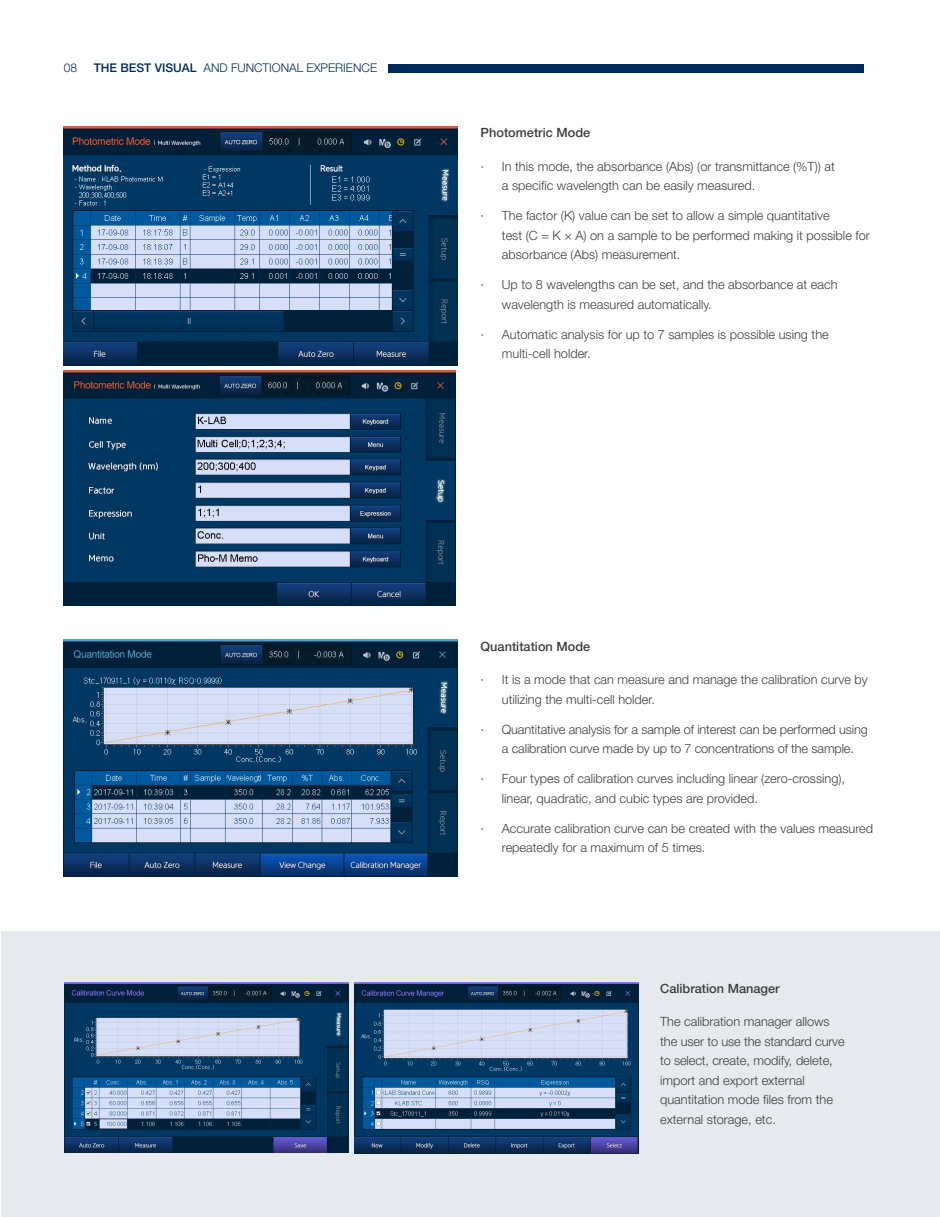
<style>
.page{position:relative;width:940px;height:1217px;background:#fff}
.page>*{position:absolute;margin:0;border:0;box-sizing:border-box;transform-origin:0 0}
.t1{font:300 12.75px "Helvetica Neue LT Std";color:#3e3e3f}
.t2{font:500 12.75px "Helvetica Neue LT Std";color:#3e3e3f}
.t3{font:300 12px "Helvetica Neue LT Std";color:#002b5a}
.s1{font-weight:500}
</style>
<div class="page">
<div style="left:2px;top:931px;width:938px;height:285px;background:#e6e9ee"></div>
<img style="left:64px;top:127px;width:393px;height:238px">
<img style="left:64px;top:639px;width:393px;height:236px">
<img style="left:65px;top:982px;width:284px;height:170px">
<img style="left:355px;top:982px;width:284px;height:170px">
<img style="left:64px;top:370px;width:391px;height:235px">
<div style="left:388px;top:64px;width:475px;height:8px;background:#002b5a"></div>
<p class="t3" style="left:64px;top:60px;width:15px">08</p>
<p class="t3" style="left:94px;top:60px;width:285px"><span class="s1">THE BEST VISUAL</span> AND FUNCTIONAL EXPERIENCE</p>
<p class="t2" style="left:480px;top:125px;width:111px">Photometric Mode</p>
<p class="t1" style="left:480px;top:158px;width:5px">·</p>
<p class="t1" style="left:480px;top:208px;width:5px">·</p>
<p class="t1" style="left:480px;top:277px;width:5px">·</p>
<p class="t1" style="left:480px;top:326px;width:5px">·</p>
<p class="t1" style="left:502px;top:158px;width:334px">In this mode, the absorbance (Abs) (or transmittance (%T)) at</p>
<p class="t1" style="left:502px;top:178px;width:255px">a specific wavelength can be easily measured.</p>
<p class="t1" style="left:502px;top:208px;width:329px">The factor (K) value can be set to allow a simple quantitative</p>
<p class="t1" style="left:502px;top:227px;width:369px">test (C = K × A) on a sample to be performed making it possible for</p>
<p class="t1" style="left:502px;top:247px;width:180px">absorbance (Abs) measurement.</p>
<p class="t1" style="left:502px;top:277px;width:337px">Up to 8 wavelengths can be set, and the absorbance at each</p>
<p class="t1" style="left:502px;top:296px;width:211px">wavelength is measured automatically.</p>
<p class="t1" style="left:502px;top:326px;width:328px">Automatic analysis for up to 7 samples is possible using the</p>
<p class="t1" style="left:502px;top:346px;width:90px">multi-cell holder.</p>
<p class="t2" style="left:480px;top:638px;width:111px">Quantitation Mode</p>
<p class="t1" style="left:480px;top:671px;width:5px">·</p>
<p class="t1" style="left:480px;top:721px;width:5px">·</p>
<p class="t1" style="left:480px;top:770px;width:5px">·</p>
<p class="t1" style="left:480px;top:820px;width:5px">·</p>
<p class="t1" style="left:502px;top:671px;width:367px">It is a mode that can measure and manage the calibration curve by</p>
<p class="t1" style="left:502px;top:691px;width:155px">utilizing the multi-cell holder.</p>
<p class="t1" style="left:502px;top:721px;width:367px">Quantitative analysis for a sample of interest can be performed using</p>
<p class="t1" style="left:502px;top:740px;width:354px">a calibration curve made by up to 7 concentrations of the sample.</p>
<p class="t1" style="left:502px;top:770px;width:345px">Four types of calibration curves including linear (zero-crossing),</p>
<p class="t1" style="left:502px;top:790px;width:258px">linear, quadratic, and cubic types are provided.</p>
<p class="t1" style="left:502px;top:820px;width:373px">Accurate calibration curve can be created with the values measured</p>
<p class="t1" style="left:502px;top:839px;width:205px">repeatedly for a maximum of 5 times.</p>
<p class="t2" style="left:660px;top:980px;width:121px">Calibration Manager</p>
<p class="t1" style="left:660px;top:1013px;width:171px">The calibration manager allows</p>
<p class="t1" style="left:660px;top:1033px;width:186px">the user to use the standard curve</p>
<p class="t1" style="left:660px;top:1052px;width:174px">to select, create, modify, delete,</p>
<p class="t1" style="left:660px;top:1072px;width:146px">import and export external</p>
<p class="t1" style="left:660px;top:1091px;width:174px">quantitation mode files from the</p>
<p class="t1" style="left:660px;top:1111px;width:117px">external storage, etc.</p>
</div>
